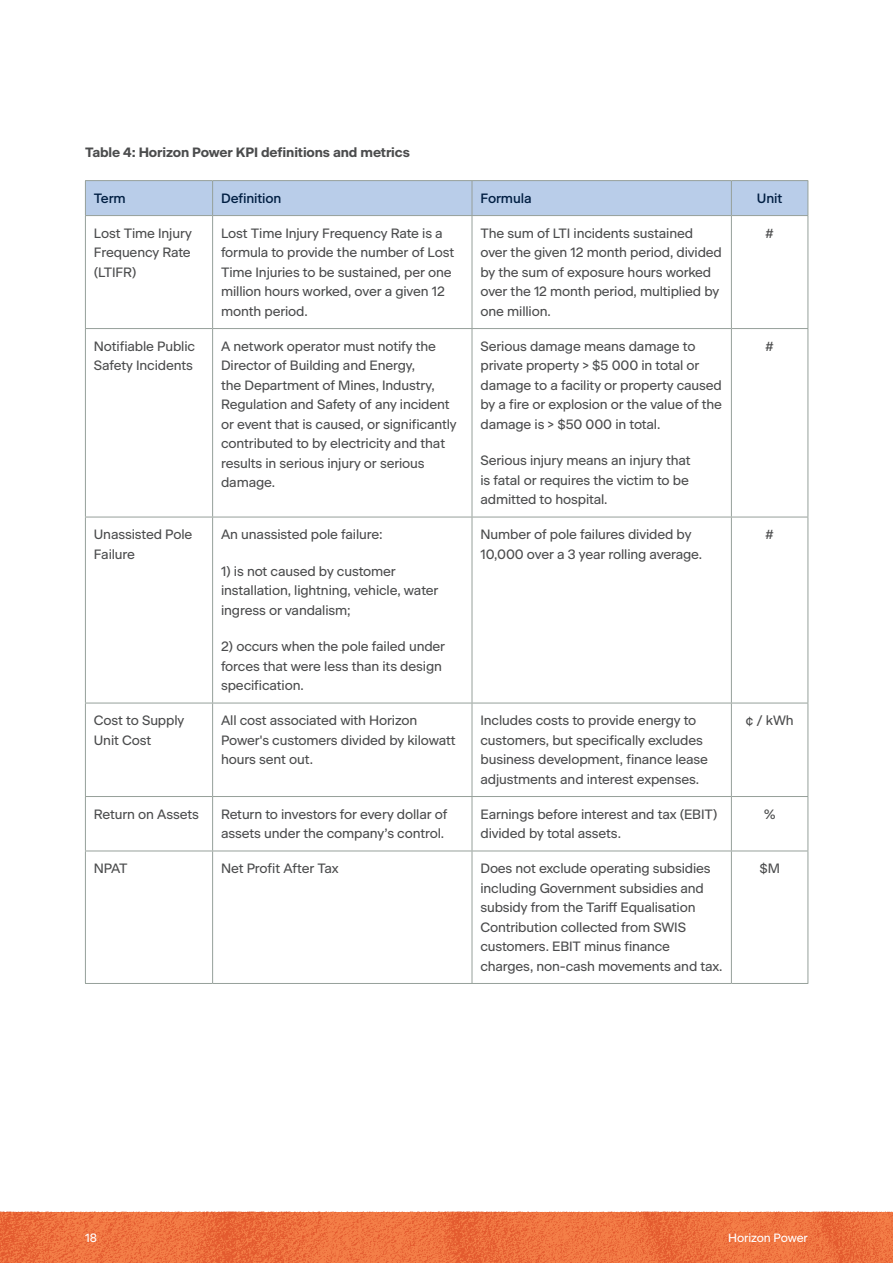
<style>
.page{position:relative;width:893px;height:1263px;background:#fff}
.page>*{position:absolute;margin:0;border:0;box-sizing:border-box;transform-origin:0 0}
.Body_Copy{font:13.5px/19.5px "Beausite Classic";letter-spacing:-.01em;color:#4b4c4d}
.Body_Copy-2{font:700 13.5px "Beausite Classic";letter-spacing:-.01em;color:#4b4c4d}
.Table_Subhead{font:500 13.5px "Beausite Classic";letter-spacing:-.01em;color:#001e42}
.t1{font:12px "Beausite Classic";letter-spacing:-.01em;color:#fff}
</style>
<div class="page">
<img style="left:0;top:1212px;width:893px;height:51px">
<div style="left:86px;top:181px;width:721px;height:34px;background:#b9cde9"></div>
<hr style="left:212px;top:181px;width:1px;height:34px;background:#96a09a">
<hr style="left:472px;top:181px;width:1px;height:34px;background:#96a09a">
<hr style="left:731px;top:181px;width:1px;height:34px;background:#96a09a">
<hr style="left:807px;top:181px;width:1px;height:34px;background:#96a09a">
<hr style="left:212px;top:216px;width:1px;height:112px;background:#96a09a">
<hr style="left:472px;top:216px;width:1px;height:112px;background:#96a09a">
<hr style="left:731px;top:216px;width:1px;height:112px;background:#96a09a">
<hr style="left:212px;top:329px;width:1px;height:188px;background:#96a09a">
<hr style="left:472px;top:329px;width:1px;height:188px;background:#96a09a">
<hr style="left:731px;top:329px;width:1px;height:188px;background:#96a09a">
<hr style="left:212px;top:517px;width:1px;height:186px;background:#96a09a">
<hr style="left:472px;top:517px;width:1px;height:186px;background:#96a09a">
<hr style="left:731px;top:517px;width:1px;height:186px;background:#96a09a">
<hr style="left:212px;top:703px;width:1px;height:93px;background:#96a09a">
<hr style="left:472px;top:703px;width:1px;height:93px;background:#96a09a">
<hr style="left:731px;top:703px;width:1px;height:93px;background:#96a09a">
<hr style="left:212px;top:797px;width:1px;height:54px;background:#96a09a">
<hr style="left:472px;top:797px;width:1px;height:54px;background:#96a09a">
<hr style="left:731px;top:797px;width:1px;height:54px;background:#96a09a">
<hr style="left:212px;top:851px;width:1px;height:132px;background:#96a09a">
<hr style="left:472px;top:851px;width:1px;height:132px;background:#96a09a">
<hr style="left:731px;top:851px;width:1px;height:132px;background:#96a09a">
<hr style="left:85px;top:517px;width:128px;height:1px;background:#96a09a">
<hr style="left:213px;top:517px;width:259px;height:1px;background:#96a09a">
<hr style="left:472px;top:517px;width:259px;height:1px;background:#96a09a">
<hr style="left:731px;top:517px;width:77px;height:1px;background:#96a09a">
<hr style="left:85px;top:180px;width:128px;height:1px;background:#96a09a">
<hr style="left:85px;top:181px;width:1px;height:34px;background:#96a09a">
<hr style="left:213px;top:180px;width:259px;height:1px;background:#96a09a">
<hr style="left:472px;top:180px;width:259px;height:1px;background:#96a09a">
<hr style="left:731px;top:180px;width:77px;height:1px;background:#96a09a">
<hr style="left:85px;top:215px;width:128px;height:1px;background:#96a09a">
<hr style="left:85px;top:216px;width:1px;height:112px;background:#96a09a">
<hr style="left:213px;top:215px;width:259px;height:1px;background:#96a09a">
<hr style="left:472px;top:215px;width:259px;height:1px;background:#96a09a">
<hr style="left:731px;top:215px;width:77px;height:1px;background:#96a09a">
<hr style="left:807px;top:216px;width:1px;height:112px;background:#96a09a">
<hr style="left:85px;top:328px;width:128px;height:1px;background:#96a09a">
<hr style="left:85px;top:329px;width:1px;height:188px;background:#96a09a">
<hr style="left:213px;top:328px;width:259px;height:1px;background:#96a09a">
<hr style="left:472px;top:328px;width:259px;height:1px;background:#96a09a">
<hr style="left:731px;top:328px;width:77px;height:1px;background:#96a09a">
<hr style="left:807px;top:329px;width:1px;height:188px;background:#96a09a">
<hr style="left:85px;top:517px;width:1px;height:186px;background:#96a09a">
<hr style="left:807px;top:517px;width:1px;height:186px;background:#96a09a">
<hr style="left:85px;top:703px;width:128px;height:1px;background:#96a09a">
<hr style="left:85px;top:703px;width:1px;height:93px;background:#96a09a">
<hr style="left:213px;top:703px;width:259px;height:1px;background:#96a09a">
<hr style="left:472px;top:703px;width:259px;height:1px;background:#96a09a">
<hr style="left:731px;top:703px;width:77px;height:1px;background:#96a09a">
<hr style="left:807px;top:703px;width:1px;height:93px;background:#96a09a">
<hr style="left:85px;top:796px;width:128px;height:1px;background:#96a09a">
<hr style="left:85px;top:797px;width:1px;height:54px;background:#96a09a">
<hr style="left:213px;top:796px;width:259px;height:1px;background:#96a09a">
<hr style="left:472px;top:796px;width:259px;height:1px;background:#96a09a">
<hr style="left:731px;top:796px;width:77px;height:1px;background:#96a09a">
<hr style="left:807px;top:797px;width:1px;height:54px;background:#96a09a">
<hr style="left:85px;top:851px;width:128px;height:1px;background:#96a09a">
<hr style="left:85px;top:851px;width:1px;height:132px;background:#96a09a">
<hr style="left:213px;top:851px;width:259px;height:1px;background:#96a09a">
<hr style="left:472px;top:851px;width:259px;height:1px;background:#96a09a">
<hr style="left:731px;top:851px;width:77px;height:1px;background:#96a09a">
<hr style="left:807px;top:851px;width:1px;height:132px;background:#96a09a">
<hr style="left:85px;top:983px;width:128px;height:1px;background:#96a09a">
<hr style="left:213px;top:983px;width:259px;height:1px;background:#96a09a">
<hr style="left:472px;top:983px;width:259px;height:1px;background:#96a09a">
<hr style="left:731px;top:983px;width:77px;height:1px;background:#96a09a">
<p class="Body_Copy-2" style="left:85px;top:142px;width:326px">Table 4: Horizon Power KPI definitions and metrics</p>
<p class="Table_Subhead" style="left:94px;top:188px;width:33px">Term</p>
<p class="Table_Subhead" style="left:221px;top:188px;width:62px">Definition</p>
<p class="Table_Subhead" style="left:480px;top:188px;width:53px">Formula</p>
<p class="Table_Subhead" style="left:757px;top:188px;width:27px">Unit</p>
<p class="Body_Copy" style="left:94px;top:222px;width:99px;text-align:justify">Lost Time Injury Frequency Rate (LTIFR)</p>
<p class="Body_Copy" style="left:221px;top:222px;width:235px">Lost Time Injury Frequency Rate is a formula to provide the number of Lost<br>Time Injuries to be sustained, per one million hours worked, over a given 12 month period.</p>
<p class="Body_Copy" style="left:480px;top:222px;width:243px">The sum of LTI incidents sustained over the given 12 month period, divided by the sum of exposure hours worked over the 12 month period, multiplied by one million.</p>
<p class="Body_Copy" style="left:765px;top:222px;width:10px">#</p>
<p class="Body_Copy" style="left:94px;top:335px;width:103px">Notifiable Public<br>Safety Incidents</p>
<p class="Body_Copy" style="left:221px;top:335px;width:237px">A network operator must notify the Director of Building and Energy,<br>the Department of Mines, Industry, Regulation and Safety of any incident or event that is caused, or significantly contributed to by electricity and that results in serious injury or serious damage.</p>
<p class="Body_Copy" style="left:480px;top:335px;width:243px">Serious damage means damage to private property &gt; $5 000 in total or damage to a facility or property caused by a fire or explosion or the value of the damage is &gt; $50 000 in total.</p>
<p class="Body_Copy" style="left:765px;top:335px;width:10px">#</p>
<p class="Body_Copy" style="left:480px;top:450px;width:212px">Serious injury means an injury that is fatal or requires the victim to be admitted to hospital.</p>
<p class="Body_Copy" style="left:94px;top:524px;width:100px">Unassisted Pole<br>Failure</p>
<p class="Body_Copy" style="left:221px;top:524px;width:163px">An unassisted pole failure:</p>
<p class="Body_Copy" style="left:221px;top:560px;width:219px">1) is not caused by customer installation, lightning, vehicle, water ingress or vandalism;</p>
<p class="Body_Copy" style="left:221px;top:636px;width:226px">2) occurs when the pole failed under forces that were less than its design specification.</p>
<p class="Body_Copy" style="left:480px;top:524px;width:223px">Number of pole failures divided by<br>10,000 over a 3 year rolling average.</p>
<p class="Body_Copy" style="left:765px;top:524px;width:10px">#</p>
<p class="Body_Copy" style="left:94px;top:710px;width:92px">Cost to Supply<br>Unit Cost</p>
<p class="Body_Copy" style="left:221px;top:710px;width:236px">All cost associated with Horizon<br>Power's customers divided by kilowatt hours sent out.</p>
<p class="Body_Copy" style="left:480px;top:710px;width:229px">Includes costs to provide energy to customers, but specifically excludes business development, finance lease adjustments and interest expenses.</p>
<p class="Body_Copy" style="left:745px;top:710px;width:50px">¢ / kWh</p>
<p class="Body_Copy" style="left:94px;top:803px;width:107px">Return on Assets</p>
<p class="Body_Copy" style="left:221px;top:803px;width:228px">Return to investors for every dollar of assets under the company’s control.</p>
<p class="Body_Copy" style="left:480px;top:803px;width:239px">Earnings before interest and tax (EBIT) divided by total assets.</p>
<p class="Body_Copy" style="left:764px;top:803px;width:14px">%</p>
<p class="Body_Copy" style="left:94px;top:857px;width:35px">NPAT</p>
<p class="Body_Copy" style="left:221px;top:857px;width:119px">Net Profit After Tax</p>
<p class="Body_Copy" style="left:480px;top:857px;width:244px">Does not exclude operating subsidies including Government subsidies and subsidy from the Tariff Equalisation Contribution collected from SWIS customers. EBIT minus finance charges, non-cash movements and tax.</p>
<p class="Body_Copy" style="left:759px;top:857px;width:22px">$M</p>
<p class="t1" style="left:85px;top:1228px;width:13px">18</p>
<p class="t1" style="left:728px;top:1228px;width:81px">Horizon Power</p>
</div>
